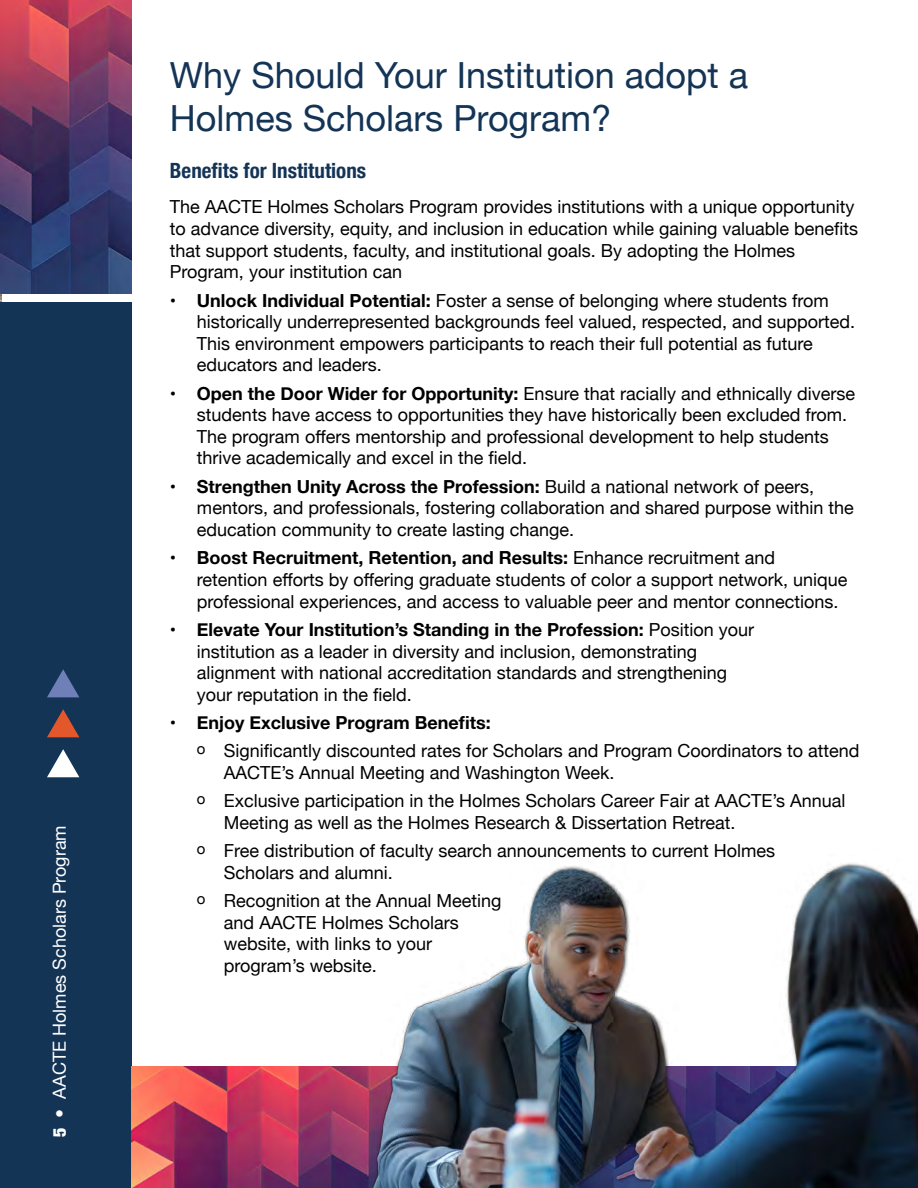
<style>
.page{position:relative;width:918px;height:1188px;background:#fff}
.page>*{position:absolute;margin:0;border:0;box-sizing:border-box;transform-origin:0 0}
.t1{font:36px/43.2px "Helvetica Neue";color:#143456}
.t2{font:700 condensed 21px "Helvetica Neue";color:#143456}
.t3{font:18px/21.6px "Helvetica Neue";color:#000}
.t4{font:18px "Helvetica Neue";color:#fff}
.s1{font-weight:900;font-stretch:condensed}
.s2{font-weight:700}
</style>
<div class="page">
<div style="left:0;top:302px;width:132px;height:886px;background:#143456"></div>
<img style="left:0;top:0;width:132px;height:294px">
<svg style="left:47px;top:669px;width:32px;height:28px"></svg>
<svg style="left:47px;top:709px;width:32px;height:28px"></svg>
<svg style="left:47px;top:749px;width:32px;height:28px"></svg>
<img style="left:132px;top:1066px;width:224px;height:122px">
<img style="left:356px;top:863px;width:562px;height:325px">
<p class="t4" style="left:46px;top:1137px;width:313px;rotate:-90deg"><span class="s1">5 •</span> AACTE Holmes Scholars Program</p>
<h1 class="t1" style="left:170px;top:56px;width:580px">Why Should Your Institution adopt a<br>Holmes Scholars Program?</h1>
<p class="t2" style="left:170px;top:153px;width:198px">Benefits for Institutions</p>
<p class="t3" style="left:170px;top:197px;width:690px">The AACTE Holmes Scholars Program provides institutions with a unique opportunity to advance diversity, equity, and inclusion in education while gaining valuable benefits that support students, faculty, and institutional goals. By adopting the Holmes Program, your institution can</p>
<p class="t3" style="left:197px;top:290px;width:660px;text-indent:-27px">• <span class="s2">Unlock Individual Potential:</span> Foster a sense of belonging where students from historically underrepresented backgrounds feel valued, respected, and supported.<br>This environment empowers participants to reach their full potential as future educators and leaders.</p>
<p class="t3" style="left:197px;top:384px;width:660px;text-indent:-27px">• <span class="s2">Open the Door Wider for Opportunity:</span> Ensure that racially and ethnically diverse students have access to opportunities they have historically been excluded from.<br>The program offers mentorship and professional development to help students thrive academically and excel in the field.</p>
<p class="t3" style="left:197px;top:477px;width:658px;text-indent:-27px"><span class="s2">• Strengthen Unity Across the Profession:</span> Build a national network of peers, mentors, and professionals, fostering collaboration and shared purpose within the education community to create lasting change.</p>
<p class="t3" style="left:197px;top:548px;width:652px;text-indent:-27px"><span class="s2">• Boost Recruitment, Retention, and Results:</span> Enhance recruitment and retention efforts by offering graduate students of color a support network, unique professional experiences, and access to valuable peer and mentor connections.</p>
<p class="t3" style="left:197px;top:620px;width:559px;text-indent:-27px"><span class="s2">• Elevate Your Institution’s Standing in the Profession:</span> Position your institution as a leader in diversity and inclusion, demonstrating alignment with national accreditation standards and strengthening your reputation in the field.</p>
<p class="t3" style="left:197px;top:710px;width:664px;line-height:28.3px;text-indent:-27px">• <span class="s2">Enjoy Exclusive Program Benefits:<br></span><sup>o</sup> Significantly discounted rates for Scholars and Program Coordinators to attend</p>
<p class="t3" style="left:197px;top:759px;width:650px;line-height:28.3px;text-indent:27px">AACTE’s Annual Meeting and Washington Week.<br><sup>o</sup> Exclusive participation in the Holmes Scholars Career Fair at AACTE’s Annual</p>
<p class="t3" style="left:197px;top:809px;width:580px;line-height:28.3px;text-indent:27px">Meeting as well as the Holmes Research &amp; Dissertation Retreat.<br><sup>o</sup> Free distribution of faculty search announcements to current Holmes</p>
<p class="t3" style="left:197px;top:859px;width:306px;line-height:28.3px;text-indent:27px">Scholars and alumni.<br><sup>o</sup> Recognition at the Annual Meeting</p>
<p class="t3" style="left:224px;top:913px;width:236px">and AACTE Holmes Scholars website, with links to your program’s website.</p>
</div>
